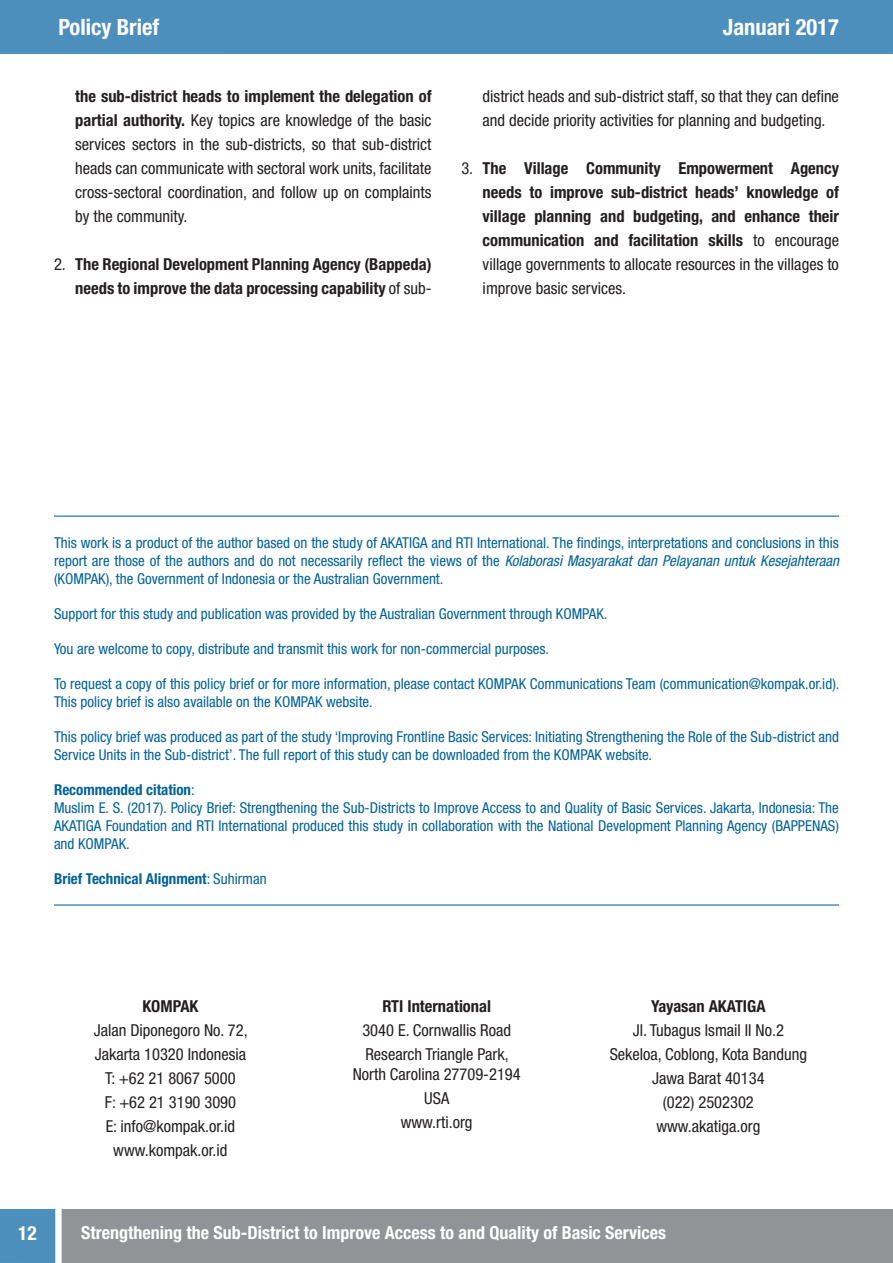
<style>
.page{position:relative;width:893px;height:1263px;background:#fff}
.page>*{position:absolute;margin:0;border:0;box-sizing:border-box;transform-origin:0 0}
.t1{font:700 condensed 22.5px "Helvetica Neue LT Std";color:#fff}
.t2{font:700 condensed 19.5px "Helvetica Neue LT Std";color:#fff}
.t3{font:700 condensed 18px "Helvetica Neue LT Std";color:#fff}
.t4{font:condensed 16.5px/24px "Helvetica Neue LT Std";color:#231f20;text-align:center}
.t5{font:700 condensed 16.5px/24px "Helvetica Neue LT Std";color:#231f20;text-align:right}
.t6{font:condensed 15px/18px "Helvetica Neue LT Std";color:#006299}
.t7{font:700 condensed 15px "Helvetica Neue LT Std";color:#006299}
.s1{font-weight:700}
.s2{font-weight:400}
.s3{font-style:italic}
</style>
<div class="page">
<div style="left:0;top:0;width:893px;height:54px;background:#4d8fbc"></div>
<div style="left:0;top:1209px;width:55px;height:54px;background:#4d8fbc"></div>
<div style="left:62px;top:1209px;width:831px;height:54px;background:#919396"></div>
<hr style="left:54px;top:904px;width:785px;height:2px;background:#4d8fbc">
<hr style="left:54px;top:515px;width:785px;height:2px;background:#4d8fbc">
<h1 class="t1" style="left:58px;top:13px;width:102px">Policy Brief</h1>
<h1 class="t1" style="left:723px;top:13px;width:118px">Januari 2017</h1>
<p class="t4" style="left:75px;top:84px;width:358px;text-align:justify"><span class="s1">the sub-district heads to implement the delegation of partial authority.</span> Key topics are knowledge of the basic services sectors in the sub-districts, so that sub-district heads can communicate with sectoral work units, facilitate cross-sectoral coordination, and follow up on complaints by the community.</p>
<p class="t5" style="left:54px;top:252px;width:379px"><span class="s2">2.</span> The Regional Development Planning Agency (Bappeda) needs to improve the data processing capability <span class="s2">of sub-</span></p>
<p class="t4" style="left:483px;top:84px;width:358px;text-align:left">district heads and sub-district staff, so that they can define and decide priority activities for planning and budgeting.</p>
<p class="t5" style="left:483px;top:156px;width:358px;text-align:justify;text-indent:-21px"><span class="s2">3.</span> The Village Community Empowerment Agency needs to improve sub-district heads’ knowledge of village planning and budgeting, and enhance their communication and facilitation skills <span class="s2">to encourage village governments to allocate resources in the villages to improve basic services.</span></p>
<p class="t6" style="left:54px;top:533px;width:786px;text-align:justify">This work is a product of the author based on the study of AKATIGA and RTI International. The findings, interpretations and conclusions in this report are those of the authors and do not necessarily reflect the views of the <span class="s3">Kolaborasi Masyarakat dan Pelayanan untuk Kesejahteraan </span>(KOMPAK), the Government of Indonesia or the Australian Government.</p>
<p class="t6" style="left:54px;top:604px;width:555px">Support for this study and publication was provided by the Australian Government through KOMPAK.</p>
<p class="t6" style="left:54px;top:639px;width:497px">You are welcome to copy, distribute and transmit this work for non-commercial purposes.</p>
<p class="t6" style="left:54px;top:674px;width:787px">To request a copy of this policy brief or for more information, please contact KOMPAK Communications Team (communication@kompak.or.id).<br>This policy brief is also available on the KOMPAK website.</p>
<p class="t6" style="left:54px;top:727px;width:786px">This policy brief was produced as part of the study ‘Improving Frontline Basic Services: Initiating Strengthening the Role of the Sub-district and<br>Service Units in the Sub-district’. The full report of this study can be downloaded from the KOMPAK website.</p>
<p class="t6" style="left:54px;top:780px;width:786px"><span class="s1">Recommended citation</span>:<br>Muslim E. S. (2017). Policy Brief: Strengthening the Sub-Districts to Improve Access to and Quality of Basic Services. Jakarta, Indonesia: The AKATIGA Foundation and RTI International produced this study in collaboration with the National Development Planning Agency (BAPPENAS) and KOMPAK.</p>
<p class="t7" style="left:54px;top:869px;width:214px">Brief Technical Alignment<span class="s2">: Suhirman</span></p>
<h2 class="t2" style="left:18px;top:1221px;width:20px">12</h2>
<p class="t5" style="left:142px;top:993px;width:57px">KOMPAK</p>
<p class="t4" style="left:94px;top:1018px;width:155px">Jalan Diponegoro No. 72,<br>Jakarta 10320 Indonesia<br>T: +62 21 8067 5000<br>F: +62 21 3190 3090<br>E: info@kompak.or.id www.kompak.or.id</p>
<p class="t5" style="left:382px;top:993px;width:110px">RTI International</p>
<p class="t4" style="left:362px;top:1018px;width:150px;text-align:left">3040 E. Cornwallis Road<br>Research Triangle Park,</p>
<p class="t4" style="left:353px;top:1061px;width:170px">North Carolina 27709-2194<br>USA<br>www.rti.org</p>
<p class="t5" style="left:651px;top:993px;width:116px">Yayasan AKATIGA</p>
<p class="t4" style="left:610px;top:1018px;width:199px">Jl. Tubagus Ismail II No.2<br>Sekeloa, Coblong, Kota Bandung<br>Jawa Barat 40134<br>(022) 2502302 www.akatiga.org</p>
<p class="t3" style="left:81px;top:1221px;width:586px">Strengthening the Sub-District to Improve Access to and Quality of Basic Services</p>
</div>
